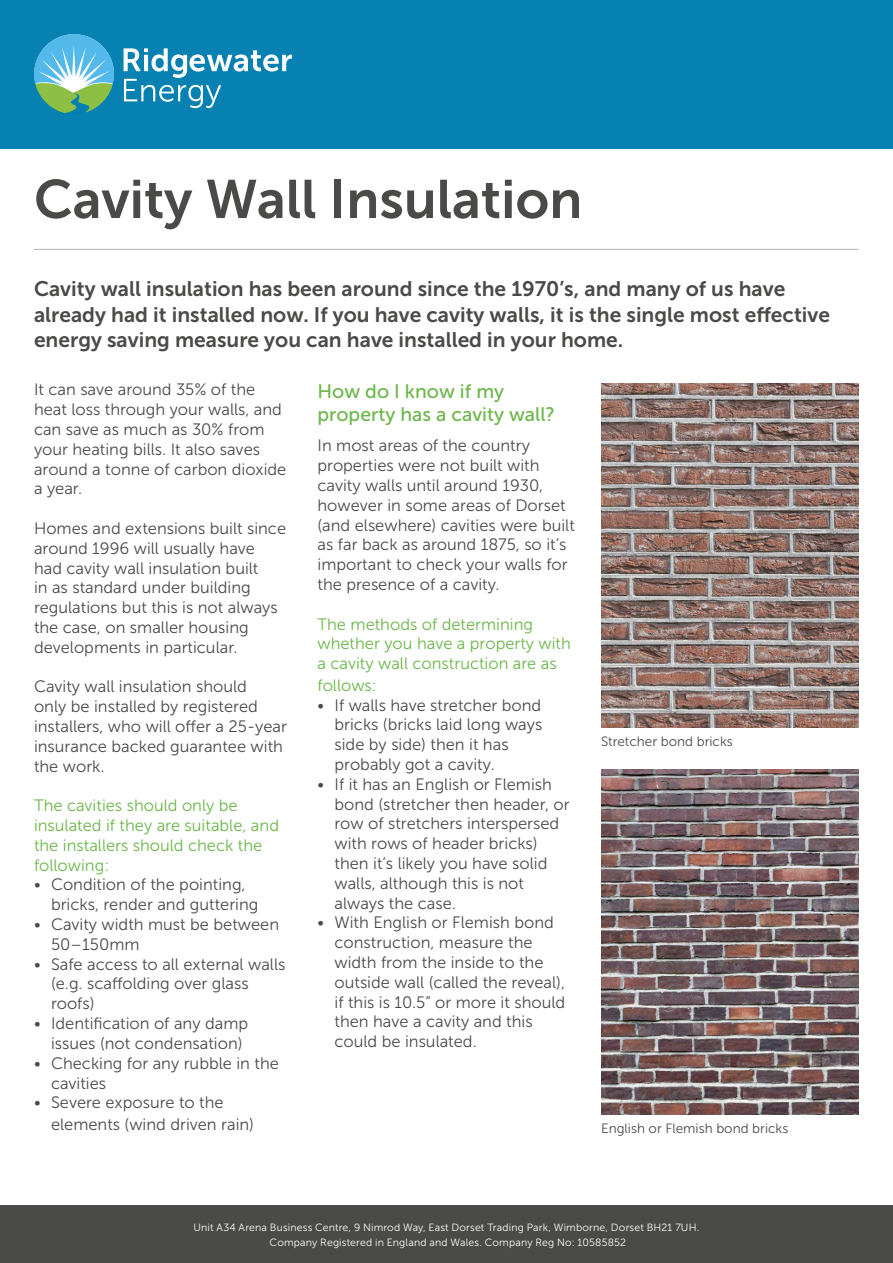
<style>
.page{position:relative;width:893px;height:1263px;background:#fff}
.page>*{position:absolute;margin:0;border:0;box-sizing:border-box;transform-origin:0 0}
.t1{font:54px "Museo Sans 700";color:#4a4a49}
.t2{font:21px/25.2px "Museo Sans 700";color:#4a4a49}
.t3{font:19.5px/23.4px "Museo Sans 500";color:#6bb64a}
.t4{font:16.5px/19.8px "Museo Sans 300";color:#4a4a49}
.t5{font:16.5px/19.8px "Museo Sans 300";color:#6bb64a}
.t6{font:13.5px "Museo Sans 300";color:#4a4a49}
.t7{font:10.5px/15px "Museo Sans 300";letter-spacing:.015em;color:#fff;text-align:center}
</style>
<div class="page">
<div style="left:0;top:0;width:893px;height:148px;background:#0781b1"></div>
<hr style="left:34px;top:249px;width:825px;height:1px;background:#b3b2b2">
<svg style="left:124px;top:48px;width:168px;height:60px"></svg>
<div style="left:61px;top:93px;width:38px;height:21px;background:#0380b1"></div>
<svg style="left:34px;top:34px;width:80px;height:79px"></svg>
<img style="left:601px;top:383px;width:258px;height:345px">
<img style="left:601px;top:770px;width:258px;height:344px">
<div style="left:0;top:1205px;width:893px;height:58px;background:#4a4a49"></div>
<h1 class="t1" style="left:34px;top:169px;width:550px">Cavity Wall Insulation</h1>
<p class="t2" style="left:34px;top:277px;width:797px">Cavity wall insulation has been around since the 1970’s, and many of us have already had it installed now. If you have cavity walls, it is the single most effective energy saving measure you can have installed in your home.</p>
<p class="t3" style="left:317px;top:379px;width:239px">How do I know if my property has a cavity wall?</p>
<p class="t4" style="left:317px;top:436px;width:259px">In most areas of the country properties were not built with cavity walls until around 1930, however in some areas of Dorset (and elsewhere) cavities were built as far back as around 1875, so it’s important to check your walls for the presence of a cavity.</p>
<p class="t5" style="left:317px;top:614px;width:255px">The methods of determining whether you have a property with a cavity wall construction are as</p>
<p class="t5" style="left:317px;top:675px;width:61px">follows:</p>
<p class="t4" style="left:334px;top:695px;width:209px;text-indent:-17px">• If walls have stretcher bond bricks (bricks laid long ways side by side) then it has probably got a cavity.</p>
<p class="t4" style="left:334px;top:774px;width:237px;text-indent:-17px">• If it has an English or Flemish bond (stretcher then header, or row of stretchers interspersed with rows of header bricks) then it’s likely you have solid walls, although this is not always the case.</p>
<p class="t4" style="left:334px;top:913px;width:232px;text-indent:-17px">• With English or Flemish bond construction, measure the width from the inside to the outside wall (called the reveal), if this is 10.5” or more it should then have a cavity and this could be insulated.</p>
<p class="t4" style="left:34px;top:380px;width:254px">It can save around 35% of the heat loss through your walls, and can save as much as 30% from your heating bills. It also saves around a tonne of carbon dioxide a year.</p>
<p class="t4" style="left:34px;top:519px;width:254px">Homes and extensions built since around 1996 will usually have had cavity wall insulation built<br>in as standard under building regulations but this is not always the case, on smaller housing developments in particular.</p>
<p class="t4" style="left:34px;top:677px;width:254px">Cavity wall insulation should<br>only be installed by registered installers, who will offer a 25-year insurance backed guarantee with the work.</p>
<p class="t5" style="left:34px;top:796px;width:247px">The cavities should only be insulated if they are suitable, and the installers should check the following:</p>
<p class="t4" style="left:51px;top:875px;width:209px;text-indent:-17px">• Condition of the pointing, bricks, render and guttering</p>
<p class="t4" style="left:51px;top:915px;width:230px;text-indent:-17px">• Cavity width must be between<br>50–150mm</p>
<p class="t4" style="left:51px;top:954px;width:236px;text-indent:-17px">• Safe access to all external walls (e.g. scaffolding over glass roofs)</p>
<p class="t4" style="left:51px;top:1014px;width:199px;text-indent:-17px">• Identification of any damp issues (not condensation)</p>
<p class="t4" style="left:51px;top:1053px;width:229px;text-indent:-17px">• Checking for any rubble in the cavities</p>
<p class="t4" style="left:51px;top:1092px;width:204px;line-height:21.6px;text-indent:-17px">• Severe exposure to the elements (wind driven rain)</p>
<p class="t6" style="left:601px;top:734px;width:133px">Stretcher bond bricks</p>
<p class="t6" style="left:601px;top:1121px;width:189px">English or Flemish bond bricks</p>
<p class="t7" style="left:193px;top:1220px;width:508px">Unit A34 Arena Business Centre, 9 Nimrod Way, East Dorset Trading Park, Wimborne, Dorset BH21 7UH.<br>Company Registered in England and Wales. Company Reg No: 10585852</p>
</div>
